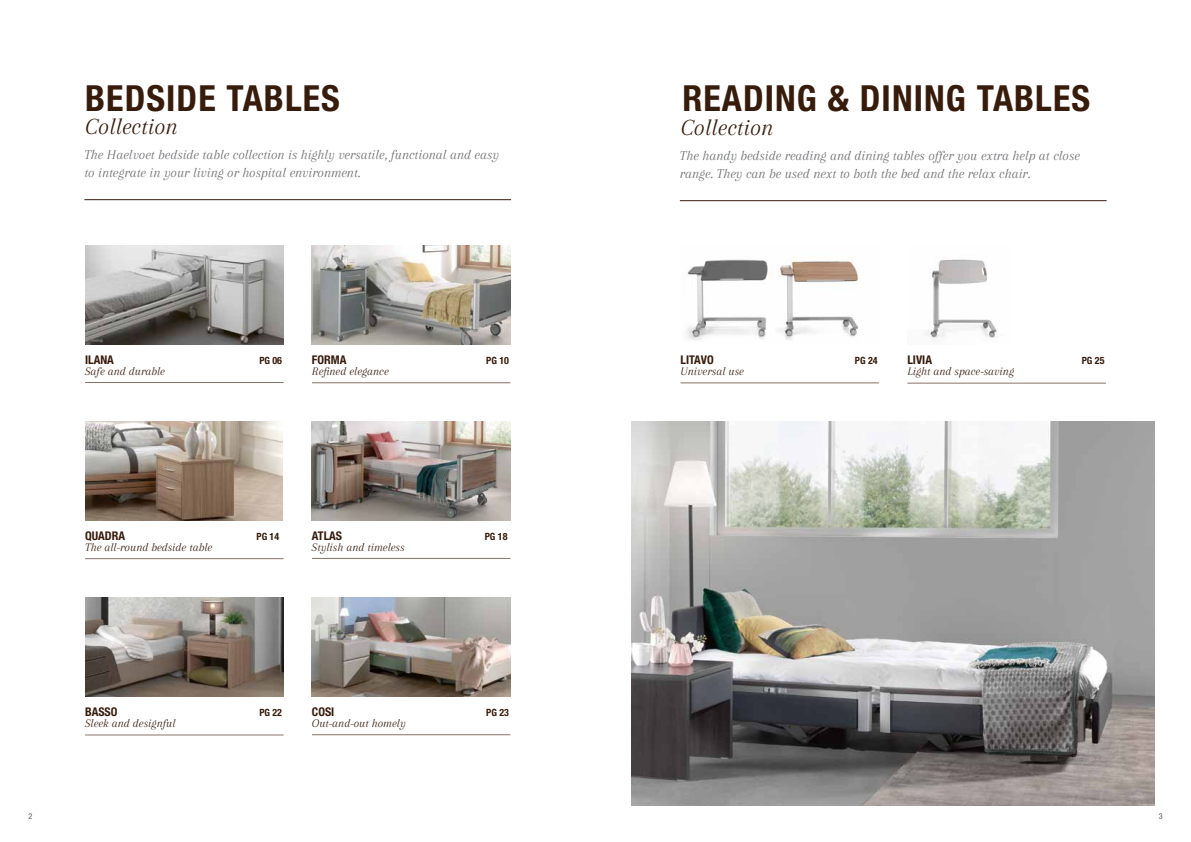
<style>
.page{position:relative;width:1191px;height:842px;background:#fff}
.page>*{position:absolute;margin:0;border:0;box-sizing:border-box;transform-origin:0 0}
.t1{font:700 condensed 36px "Helvetica Neue LT Std";letter-spacing:.03em;color:#371b0b}
.t2{font:italic 24px "Arapey";color:#371b0b}
.t3{font:italic 14px/18px "Arapey";color:#6d6e71}
.t4{font:italic 12px "Arapey";color:#371b0b}
.t5{font:700 condensed 12px "Helvetica Neue LT Std";color:#371b0b}
.t6{font:700 condensed 10px "Helvetica Neue LT Std";color:#371b0b}
.t7{font:condensed 8px "Helvetica Neue LT Std";color:#58595b}
</style>
<div class="page">
<img style="left:631px;top:421px;width:524px;height:385px">
<img style="left:85px;top:421px;width:198px;height:99px">
<img style="left:312px;top:421px;width:198px;height:99px">
<img style="left:85px;top:245px;width:198px;height:99px">
<img style="left:312px;top:245px;width:198px;height:99px">
<img style="left:85px;top:597px;width:198px;height:99px">
<img style="left:312px;top:597px;width:198px;height:99px">
<img style="left:686px;top:259px;width:174px;height:81px">
<img style="left:924px;top:259px;width:73px;height:82px">
<hr style="left:680px;top:383px;width:199px;height:1px;background:#887167">
<hr style="left:907px;top:383px;width:199px;height:1px;background:#887167">
<hr style="left:680px;top:200px;width:426px;height:1px;background:#371b0b">
<hr style="left:85px;top:382px;width:198px;height:1px;background:#887167">
<hr style="left:312px;top:383px;width:198px;height:1px;background:#887167">
<hr style="left:85px;top:558px;width:198px;height:1px;background:#887167">
<hr style="left:312px;top:558px;width:198px;height:1px;background:#887167">
<hr style="left:85px;top:735px;width:198px;height:1px;background:#887167">
<hr style="left:312px;top:734px;width:198px;height:1px;background:#887167">
<hr style="left:84px;top:199px;width:427px;height:1px;background:#371b0b">
<h1 class="t1" style="left:85px;top:76px;width:256px">BEDSIDE TABLES</h1>
<h2 class="t2" style="left:85px;top:113px;width:94px">Collection</h2>
<p class="t3" style="left:84px;top:145px;width:416px">The Haelvoet bedside table collection is highly versatile, functional and easy to integrate in your living or hospital environment.</p>
<p class="t5" style="left:85px;top:352px;width:30px">ILANA</p>
<p class="t6" style="left:259px;top:354px;width:24px">PG 06</p>
<p class="t4" style="left:85px;top:364px;width:81px">Safe and durable</p>
<p class="t5" style="left:312px;top:352px;width:36px">FORMA</p>
<p class="t6" style="left:486px;top:354px;width:24px">PG 10</p>
<p class="t4" style="left:312px;top:364px;width:78px">Refined elegance</p>
<p class="t5" style="left:85px;top:528px;width:42px">QUADRA</p>
<p class="t6" style="left:256px;top:530px;width:24px">PG 14</p>
<p class="t4" style="left:85px;top:540px;width:129px">The all-round bedside table</p>
<p class="t5" style="left:312px;top:528px;width:32px">ATLAS</p>
<p class="t6" style="left:485px;top:530px;width:24px">PG 18</p>
<p class="t4" style="left:312px;top:540px;width:94px">Stylish and timeless</p>
<p class="t5" style="left:85px;top:704px;width:34px">BASSO</p>
<p class="t6" style="left:259px;top:706px;width:24px">PG 22</p>
<p class="t4" style="left:85px;top:716px;width:92px">Sleek and designful</p>
<p class="t5" style="left:312px;top:704px;width:24px">COSI</p>
<p class="t6" style="left:486px;top:706px;width:24px">PG 23</p>
<p class="t4" style="left:312px;top:716px;width:95px">Out-and-out homely</p>
<h1 class="t1" style="left:682px;top:76px;width:409px">READING &amp; DINING TABLES</h1>
<h2 class="t2" style="left:681px;top:114px;width:94px">Collection</h2>
<p class="t3" style="left:680px;top:146px;width:401px">The handy bedside reading and dining tables offer you extra help at close range. They can be used next to both the bed and the relax chair.</p>
<p class="t5" style="left:680px;top:352px;width:35px">LITAVO</p>
<p class="t6" style="left:855px;top:354px;width:24px">PG 24</p>
<p class="t4" style="left:680px;top:364px;width:65px">Universal use</p>
<p class="t5" style="left:907px;top:352px;width:26px">LIVIA</p>
<p class="t6" style="left:1081px;top:354px;width:24px">PG 25</p>
<p class="t4" style="left:907px;top:364px;width:108px">Light and space-saving</p>
<p class="t7" style="left:28px;top:811px;width:5px">2</p>
<p class="t7" style="left:1158px;top:812px;width:5px">3</p>
</div>
